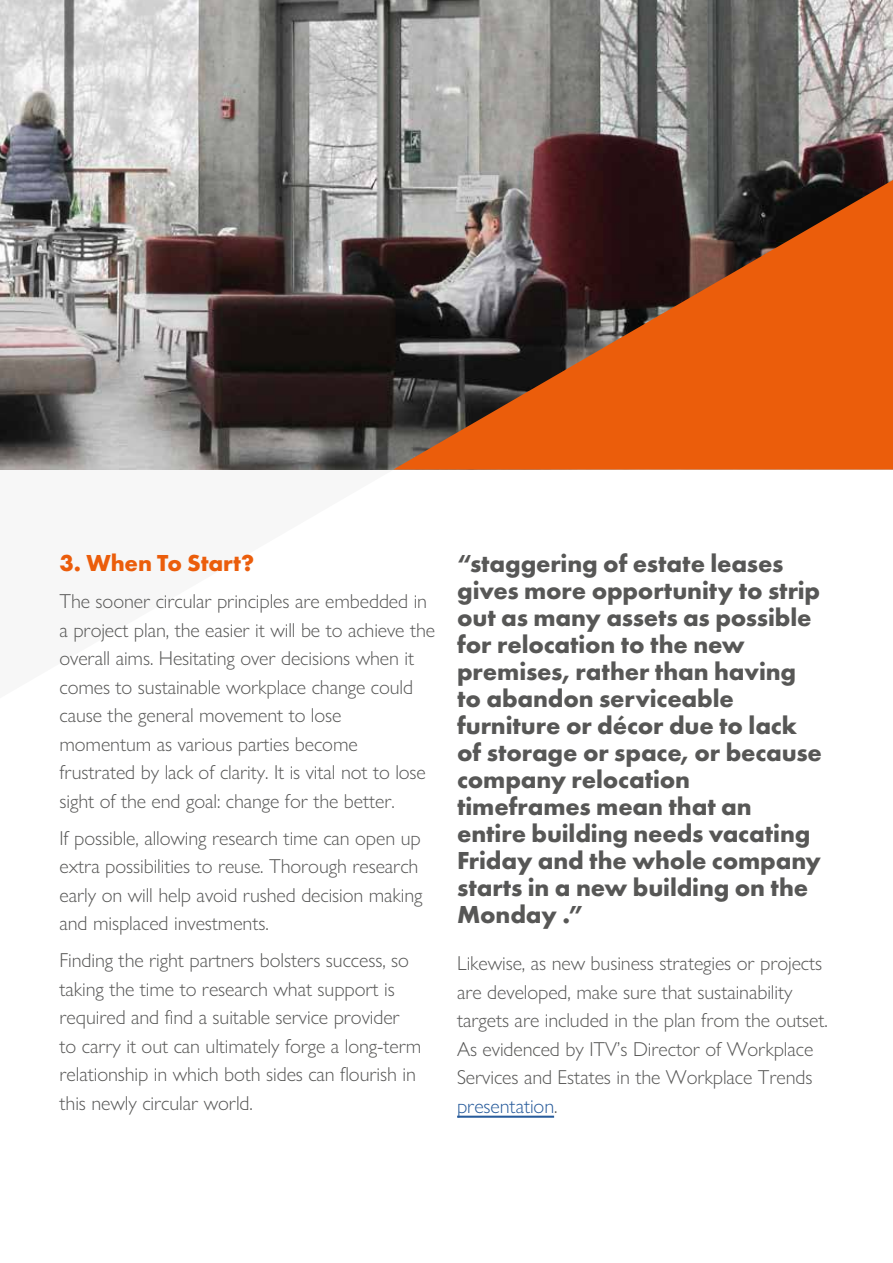
<style>
.page{position:relative;width:893px;height:1263px;background:#fff}
.page>*{position:absolute;margin:0;border:0;box-sizing:border-box;transform-origin:0 0}
.t1{font:700 25.5px/27px "Futura PT";letter-spacing:-.005em;color:#575756}
.t2{font:700 24px "Futura PT";letter-spacing:-.005em;color:#eb5d0b}
.t3{font:300 20.25px/28.5px "Gill Sans Nova";letter-spacing:-.005em;color:#575756}
.s1{color:#275b9b}
</style>
<div class="page">
<img style="left:0;top:0;width:893px;height:470px">
<svg style="left:393px;top:180px;width:500px;height:289px;background:#984c24"></svg>
<hr style="left:457px;top:1116px;width:97px;height:2px;background:#275b9b">
<p class="t1" style="left:457px;top:550px;width:366px">“staggering of estate leases gives more opportunity to strip out as many assets as possible for relocation to the new premises, rather than having to abandon serviceable furniture or décor due to lack of storage or space, or because company relocation timeframes mean that an entire building needs vacating<br>Friday and the whole company starts in a new building on the<br>Monday .”</p>
<p class="t2" style="left:60px;top:548px;width:196px">3. When To Start?</p>
<p class="t3" style="left:60px;top:587px;width:377px">The sooner circular principles are embedded in a project plan, the easier it will be to achieve the overall aims. Hesitating over decisions when it comes to sustainable workplace change could cause the general movement to lose momentum as various parties become frustrated by lack of clarity. It is vital not to lose sight of the end goal: change for the better.</p>
<p class="t3" style="left:60px;top:823px;width:365px">If possible, allowing research time can open up extra possibilities to reuse. Thorough research early on will help avoid rushed decision making and misplaced investments.</p>
<p class="t3" style="left:60px;top:946px;width:363px">Finding the right partners bolsters success, so taking the time to research what support is required and find a suitable service provider to carry it out can ultimately forge a long-term relationship in which both sides can flourish in this newly circular world.</p>
<p class="t3" style="left:457px;top:949px;width:372px">Likewise, as new business strategies or projects are developed, make sure that sustainability targets are included in the plan from the outset.<br>As evidenced by ITV’s Director of Workplace Services and Estates in the Workplace Trends <span class="s1">presentation</span>.</p>
</div>
